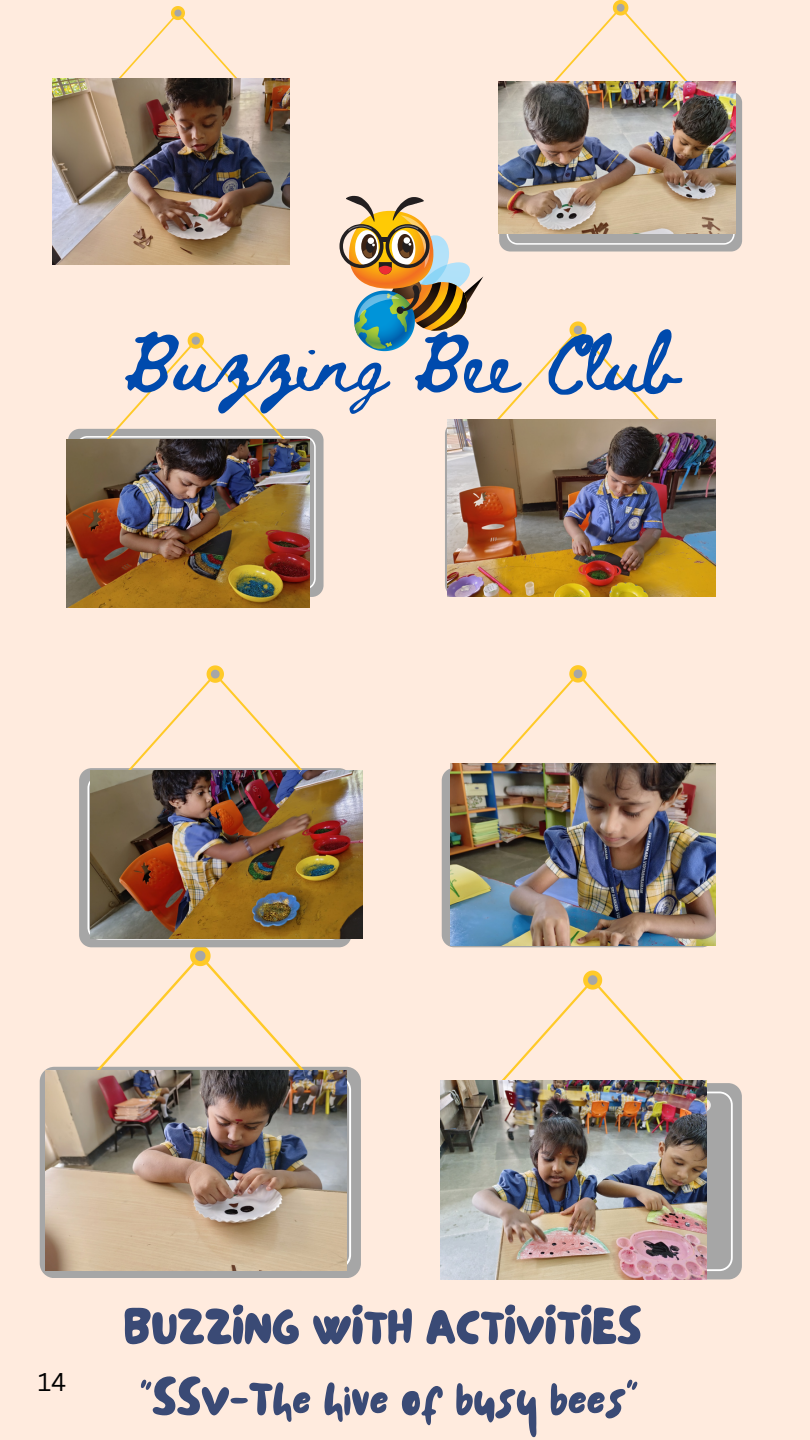
<style>
.page{position:relative;width:810px;height:1440px;background:#ffebde}
.page>*{position:absolute;margin:0;border:0;box-sizing:border-box;transform-origin:0 0}
.t1{font:58px "Beth Ellen";color:#004aad}
.t2{font:51.1px "NF Lepetitcochon Regular";color:#3a4a75}
.t3{font:25px "Canva Sans";color:#000}
</style>
<div class="page">
<svg style="left:40px;top:1067px;width:321px;height:211px;background:#aeacaa"></svg>
<svg style="left:73px;top:947px;width:255px;height:124px"></svg>
<img style="left:45px;top:1071px;width:301px;height:199px">
<div style="left:706px;top:1083px;width:36px;height:196px;background:#a6a6a6"></div>
<svg style="left:706px;top:1092px;width:27px;height:179px;background:#ababab"></svg>
<svg style="left:502px;top:971px;width:209px;height:141px"></svg>
<img style="left:441px;top:1080px;width:265px;height:200px">
<svg style="left:119px;top:6px;width:118px;height:72px"></svg>
<img style="left:52px;top:78px;width:237px;height:187px">
<svg style="left:68px;top:332px;width:256px;height:265px"></svg>
<img style="left:67px;top:440px;width:243px;height:168px">
<div style="left:442px;top:769px;width:265px;height:178px;background:#a6a6a6"></div>
<svg style="left:497px;top:665px;width:162px;height:98px"></svg>
<svg style="left:79px;top:769px;width:272px;height:178px;background:#a8a7a7"></svg>
<svg style="left:87px;top:665px;width:256px;height:275px"></svg>
<img style="left:91px;top:771px;width:271px;height:167px">
<img style="left:450px;top:763px;width:266px;height:183px">
<img style="left:340px;top:0;width:402px;height:597px">
<p class="t1" style="left:123px;top:336px;width:557px">Buzzing Bee Club</p>
<p class="t3" style="left:38px;top:1365px;width:30px">14</p>
<p class="t2" style="left:124px;top:1292px;width:519px">BUZZING WITH ACTIVITIES</p>
<p class="t2" style="left:140px;top:1363px;width:499px">"SSV-The hive of busy bees"</p>
</div>
